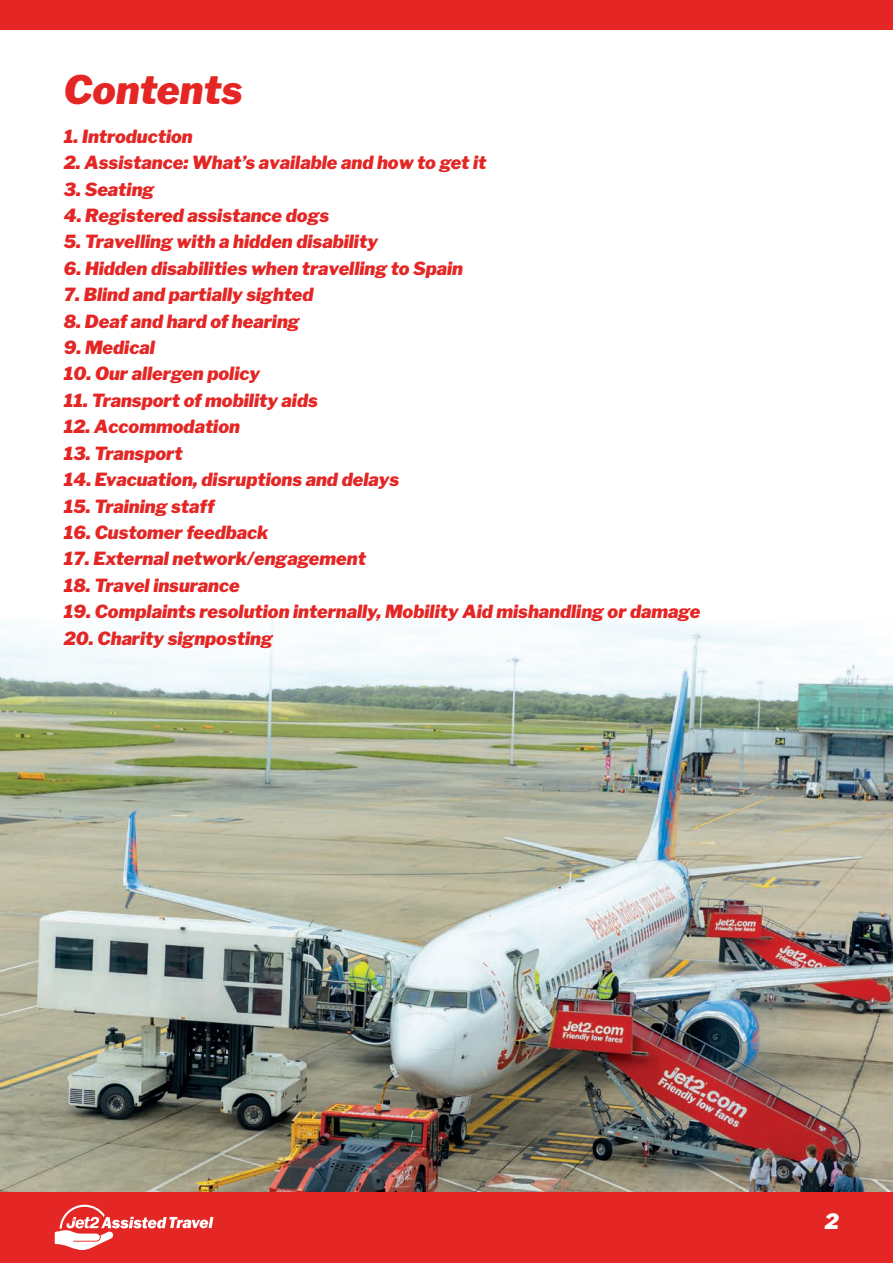
<style>
.page{position:relative;width:893px;height:1263px;background:#fff}
.page>*{position:absolute;margin:0;border:0;box-sizing:border-box;transform-origin:0 0}
.t1{font:italic 900 39px "Libre Franklin";color:#e42625}
.t2{font:italic 900 21px "Libre Franklin";color:#fff}
.t3{font:italic 900 18px "Libre Franklin";color:#e42625}
</style>
<div class="page">
<div style="left:0;top:1192px;width:893px;height:71px;background:#e42625"></div>
<svg style="left:55px;top:1205px;width:158px;height:45px"></svg>
<img style="left:0;top:620px;width:893px;height:572px">
<div style="left:0;top:0;width:893px;height:30px;background:#e42625"></div>
<h1 class="t1" style="left:64px;top:66px;width:180px">Contents</h1>
<p class="t3" style="left:64px;top:125px;width:131px">1. Introduction</p>
<p class="t3" style="left:64px;top:152px;width:424px">2. Assistance: What’s available and how to get it</p>
<p class="t3" style="left:64px;top:178px;width:92px">3. Seating</p>
<p class="t3" style="left:64px;top:205px;width:267px">4. Registered assistance dogs</p>
<p class="t3" style="left:64px;top:231px;width:316px">5. Travelling with a hidden disability</p>
<p class="t3" style="left:64px;top:257px;width:401px">6. Hidden disabilities when travelling to Spain</p>
<p class="t3" style="left:64px;top:284px;width:251px">7. Blind and partially sighted</p>
<p class="t3" style="left:64px;top:310px;width:237px">8. Deaf and hard of hearing</p>
<p class="t3" style="left:64px;top:337px;width:93px">9. Medical</p>
<p class="t3" style="left:64px;top:363px;width:198px">10. Our allergen policy</p>
<p class="t3" style="left:64px;top:389px;width:256px">11. Transport of mobility aids</p>
<p class="t3" style="left:64px;top:416px;width:178px">12. Accommodation</p>
<p class="t3" style="left:64px;top:442px;width:120px">13. Transport</p>
<p class="t3" style="left:64px;top:469px;width:337px">14. Evacuation, disruptions and delays</p>
<p class="t3" style="left:64px;top:495px;width:152px">15. Training staff</p>
<p class="t3" style="left:64px;top:521px;width:206px">16. Customer feedback</p>
<p class="t3" style="left:64px;top:548px;width:304px">17. External network/engagement</p>
<p class="t3" style="left:64px;top:574px;width:177px">18. Travel insurance</p>
<p class="t3" style="left:64px;top:601px;width:638px">19. Complaints resolution internally, Mobility Aid mishandling or damage</p>
<p class="t3" style="left:64px;top:627px;width:211px">20. Charity signposting</p>
<p class="t2" style="left:825px;top:1209px;width:16px">2</p>
</div>
